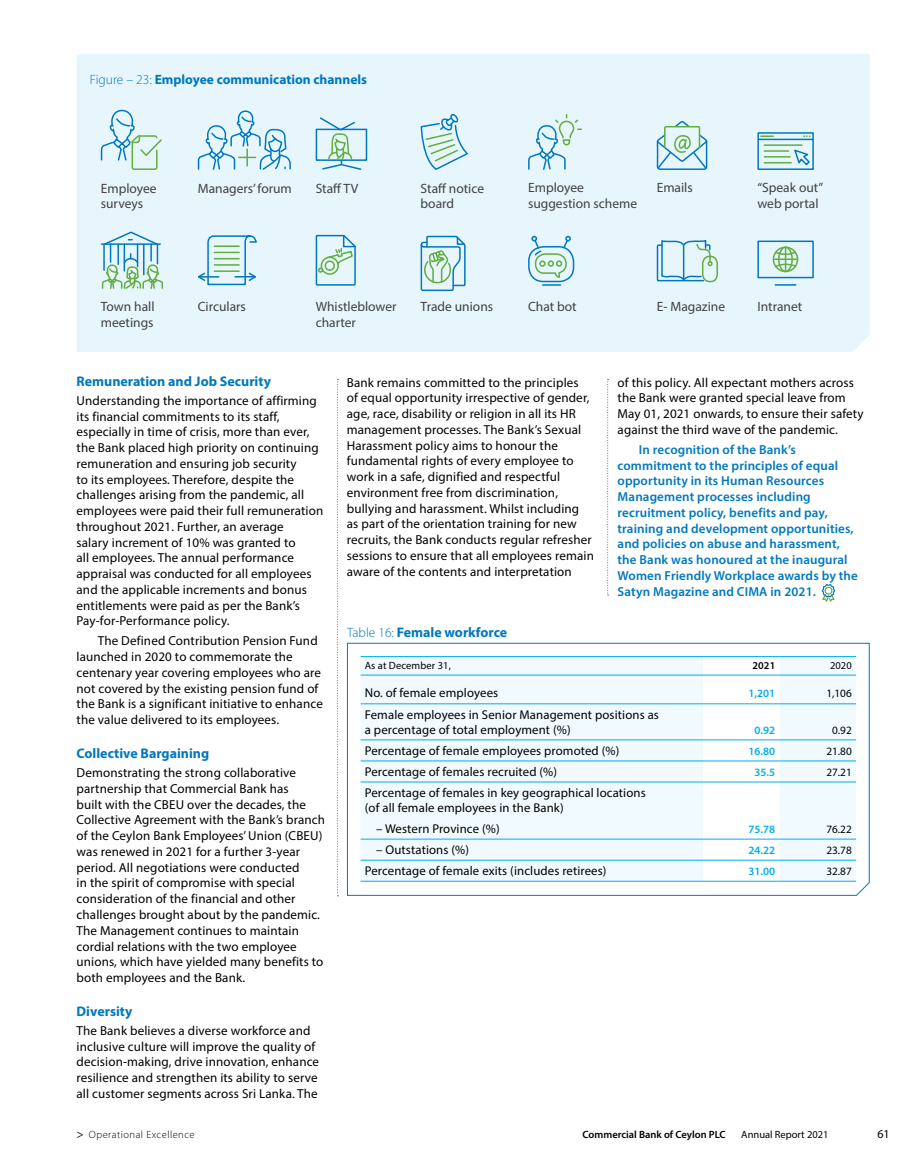
<style>
.page{position:relative;width:923px;height:1170px;background:#fff}
.page>*{position:absolute;margin:0;border:0;box-sizing:border-box;transform-origin:0 0}
.t1{font:700 13.95px "Myriad Pro";color:#0078bf}
.t2{font:13.5px/15.8px "Myriad Pro";color:#414042}
.t3{font:700 13.5px "Myriad Pro";color:#0078bf}
.t4{font:13.05px/15.8px "Myriad Pro";letter-spacing:.01em;color:#000}
.t5{font:600 13.05px/15.8px "Myriad Pro";letter-spacing:.01em;color:#0078bf}
.t6{font:12.75px/15px "Myriad Pro";letter-spacing:.01em;color:#000}
.t7{font:12px "Myriad Pro";color:#000}
.t8{font:11.25px "Myriad Pro";color:#000}
.t9{font:600 11.25px "Myriad Pro";color:#00aeef}
.t10{font:10.5px "Myriad Pro";letter-spacing:.005em;color:#000}
.t11{font:600 10.5px "Myriad Pro";color:#000}
.t12{font:300 10.5px "Myriad Pro";letter-spacing:.045em;color:#000}
.s1{font-weight:300}
.s2{font-weight:300;font-size:13.5px}
.s3{font-weight:400;font-size:12px}
</style>
<div class="page">
<svg style="left:337px;top:379px;width:1px;height:517px"></svg>
<svg style="left:607px;top:379px;width:1px;height:216px"></svg>
<div style="left:77px;top:54px;width:793px;height:298px;background:#e7f6fd"></div>
<svg style="left:100px;top:109px;width:63px;height:62px;background:#cee8ee"></svg>
<div style="left:757px;top:240px;width:57px;height:38px;border:2px solid #0078bf"></div>
<svg style="left:775px;top:284px;width:20px;height:1px"></svg>
<div style="left:772px;top:246px;width:26px;height:26px;border:2px solid #61ad3e;border-radius:50%"></div>
<div style="left:778px;top:246px;width:15px;height:26px;border:2px solid #61ad3e;border-radius:50%"></div>
<svg style="left:774px;top:247px;width:23px;height:23px"></svg>
<hr style="left:773px;top:258px;width:24px;height:2px;background:#61ad3e">
<svg style="left:197px;top:110px;width:94px;height:61px;background:#c5e3f2"></svg>
<svg style="left:101px;top:230px;width:63px;height:60px;background:#b9ddde"></svg>
<svg style="left:420px;top:235px;width:46px;height:57px;background:#b4dadf"></svg>
<svg style="left:655px;top:121px;width:53px;height:50px;background:#bddfe4"></svg>
<svg style="left:527px;top:236px;width:48px;height:50px;background:#bedfe4"></svg>
<svg style="left:527px;top:115px;width:54px;height:56px;background:#cbe7ef"></svg>
<div style="left:316px;top:129px;width:51px;height:32px;border:2px solid #0078bf"></div>
<svg style="left:318px;top:116px;width:44px;height:57px;background:#c5e3e7"></svg>
<svg style="left:195px;top:234px;width:63px;height:52px;background:#c4e2ea"></svg>
<div style="left:757px;top:132px;width:57px;height:38px;border:2px solid #0078bf"></div>
<hr style="left:758px;top:139px;width:54px;height:1px;background:#0078bf">
<svg style="left:761px;top:135px;width:12px;height:2px"></svg>
<svg style="left:804px;top:135px;width:6px;height:2px"></svg>
<hr style="left:764px;top:144px;width:38px;height:2px;background:#61ad3e">
<svg style="left:764px;top:148px;width:47px;height:19px"></svg>
<svg style="left:420px;top:113px;width:49px;height:58px;background:#c7e4eb"></svg>
<svg style="left:656px;top:238px;width:63px;height:49px;background:#c3e2eb"></svg>
<svg style="left:315px;top:233px;width:41px;height:53px;background:#bbdde1"></svg>
<svg style="left:822px;top:584px;width:13px;height:18px"></svg>
<svg style="left:347px;top:642px;width:523px;height:254px"></svg>
<p class="t3" style="left:90px;top:70px;width:279px"><span class="s1">Figure – 23:</span> Employee communication channels</p>
<p class="t2" style="left:528px;top:180px;width:111px">Employee suggestion scheme</p>
<p class="t2" style="left:657px;top:180px;width:38px">Emails</p>
<p class="t2" style="left:101px;top:180px;width:57px">Employee surveys</p>
<p class="t2" style="left:757px;top:180px;width:67px">“Speak out” web portal</p>
<p class="t2" style="left:316px;top:180px;width:44px">Staff TV</p>
<p class="t2" style="left:420px;top:180px;width:65px">Staff notice board</p>
<p class="t2" style="left:198px;top:180px;width:96px">Managers’ forum</p>
<p class="t2" style="left:101px;top:298px;width:55px">Town hall meetings</p>
<p class="t2" style="left:420px;top:298px;width:74px">Trade unions</p>
<p class="t2" style="left:198px;top:298px;width:50px">Circulars</p>
<p class="t2" style="left:757px;top:298px;width:46px">Intranet</p>
<p class="t2" style="left:316px;top:298px;width:82px">Whistleblower charter</p>
<p class="t2" style="left:528px;top:298px;width:50px">Chat bot</p>
<p class="t2" style="left:657px;top:298px;width:70px">E- Magazine</p>
<p class="t1" style="left:77px;top:372px;width:196px">Remuneration and Job Security</p>
<p class="t4" style="left:77px;top:392px;width:248px">Understanding the importance of affirming its financial commitments to its staff, especially in time of crisis, more than ever, the Bank placed high priority on continuing remuneration and ensuring job security<br>to its employees. Therefore, despite the challenges arising from the pandemic, all employees were paid their full remuneration throughout 2021. Further, an average<br>salary increment of 10% was granted to<br>all employees. The annual performance appraisal was conducted for all employees and the applicable increments and bonus entitlements were paid as per the Bank’s Pay-for-Performance policy.</p>
<p class="t4" style="left:77px;top:633px;width:248px;text-indent:21px">The Defined Contribution Pension Fund launched in 2020 to commemorate the centenary year covering employees who are not covered by the existing pension fund of the Bank is a significant initiative to enhance the value delivered to its employees.</p>
<p class="t1" style="left:77px;top:744px;width:134px">Collective Bargaining</p>
<p class="t4" style="left:77px;top:764px;width:250px">Demonstrating the strong collaborative partnership that Commercial Bank has<br>built with the CBEU over the decades, the Collective Agreement with the Bank’s branch of the Ceylon Bank Employees’ Union (CBEU) was renewed in 2021 for a further 3-year period. All negotiations were conducted<br>in the spirit of compromise with special consideration of the financial and other challenges brought about by the pandemic.<br>The Management continues to maintain cordial relations with the two employee unions, which have yielded many benefits to both employees and the Bank.</p>
<p class="t1" style="left:77px;top:1001px;width:57px">Diversity</p>
<p class="t4" style="left:77px;top:1022px;width:244px">The Bank believes a diverse workforce and inclusive culture will improve the quality of decision-making, drive innovation, enhance resilience and strengthen its ability to serve all customer segments across Sri Lanka. The</p>
<p class="t4" style="left:347px;top:374px;width:249px">Bank remains committed to the principles<br>of equal opportunity irrespective of gender, age, race, disability or religion in all its HR management processes. The Bank’s Sexual Harassment policy aims to honour the fundamental rights of every employee to work in a safe, dignified and respectful environment free from discrimination, bullying and harassment. Whilst including as part of the orientation training for new recruits, the Bank conducts regular refresher sessions to ensure that all employees remain aware of the contents and interpretation</p>
<p class="t4" style="left:617px;top:374px;width:247px">of this policy. All expectant mothers across the Bank were granted special leave from May 01, 2021 onwards, to ensure their safety against the third wave of the pandemic.</p>
<p class="t5" style="left:617px;top:441px;width:242px;text-indent:21px">In recognition of the Bank’s commitment to the principles of equal opportunity in its Human Resources Management processes including recruitment policy, benefits and pay, training and development opportunities, and policies on abuse and harassment, the Bank was honoured at the inaugural Women Friendly Workplace awards by the Satyn Magazine and CIMA in 2021.</p>
<p class="t1" style="left:347px;top:623px;width:162px"><span class="s2">Table 16:</span> Female workforce</p>
<p class="t10" style="left:365px;top:658px;width:88px">As at December 31,</p>
<p class="t11" style="left:752px;top:658px;width:24px">2021</p>
<p class="t10" style="left:830px;top:658px;width:23px">2020</p>
<p class="t6" style="left:365px;top:685px;width:135px">No. of female employees</p>
<p class="t9" style="left:748px;top:686px;width:28px">1,201</p>
<p class="t8" style="left:826px;top:686px;width:27px">1,106</p>
<p class="t6" style="left:365px;top:706px;width:296px">Female employees in Senior Management positions as a percentage of total employment (%)</p>
<p class="t9" style="left:754px;top:722px;width:22px">0.92</p>
<p class="t8" style="left:832px;top:722px;width:21px">0.92</p>
<p class="t6" style="left:365px;top:742px;width:256px">Percentage of female employees promoted (%)</p>
<p class="t9" style="left:748px;top:743px;width:28px">16.80</p>
<p class="t8" style="left:826px;top:743px;width:27px">21.80</p>
<p class="t6" style="left:365px;top:763px;width:194px">Percentage of females recruited (%)</p>
<p class="t9" style="left:754px;top:764px;width:22px">35.5</p>
<p class="t8" style="left:826px;top:764px;width:27px">27.21</p>
<p class="t6" style="left:365px;top:784px;width:282px">Percentage of females in key geographical locations (of all female employees in the Bank)</p>
<p class="t6" style="left:376px;top:820px;width:125px">– Western Province (%)</p>
<p class="t9" style="left:748px;top:821px;width:28px">75.78</p>
<p class="t8" style="left:826px;top:822px;width:27px">76.22</p>
<p class="t6" style="left:376px;top:841px;width:94px">– Outstations (%)</p>
<p class="t9" style="left:748px;top:842px;width:28px">24.22</p>
<p class="t8" style="left:826px;top:843px;width:27px">23.78</p>
<p class="t6" style="left:365px;top:862px;width:243px">Percentage of female exits (includes retirees)</p>
<p class="t9" style="left:748px;top:863px;width:28px">31.00</p>
<p class="t8" style="left:826px;top:864px;width:27px">32.87</p>
<p class="t12" style="left:77px;top:1128px;width:120px"><span class="s3">&gt;</span> Operational Excellence</p>
<p class="t11" style="left:582px;top:1127px;width:145px">Commercial Bank of Ceylon PLC</p>
<p class="t10" style="left:741px;top:1127px;width:89px">Annual Report 2021</p>
<p class="t7" style="left:877px;top:1126px;width:14px">61</p>
</div>
